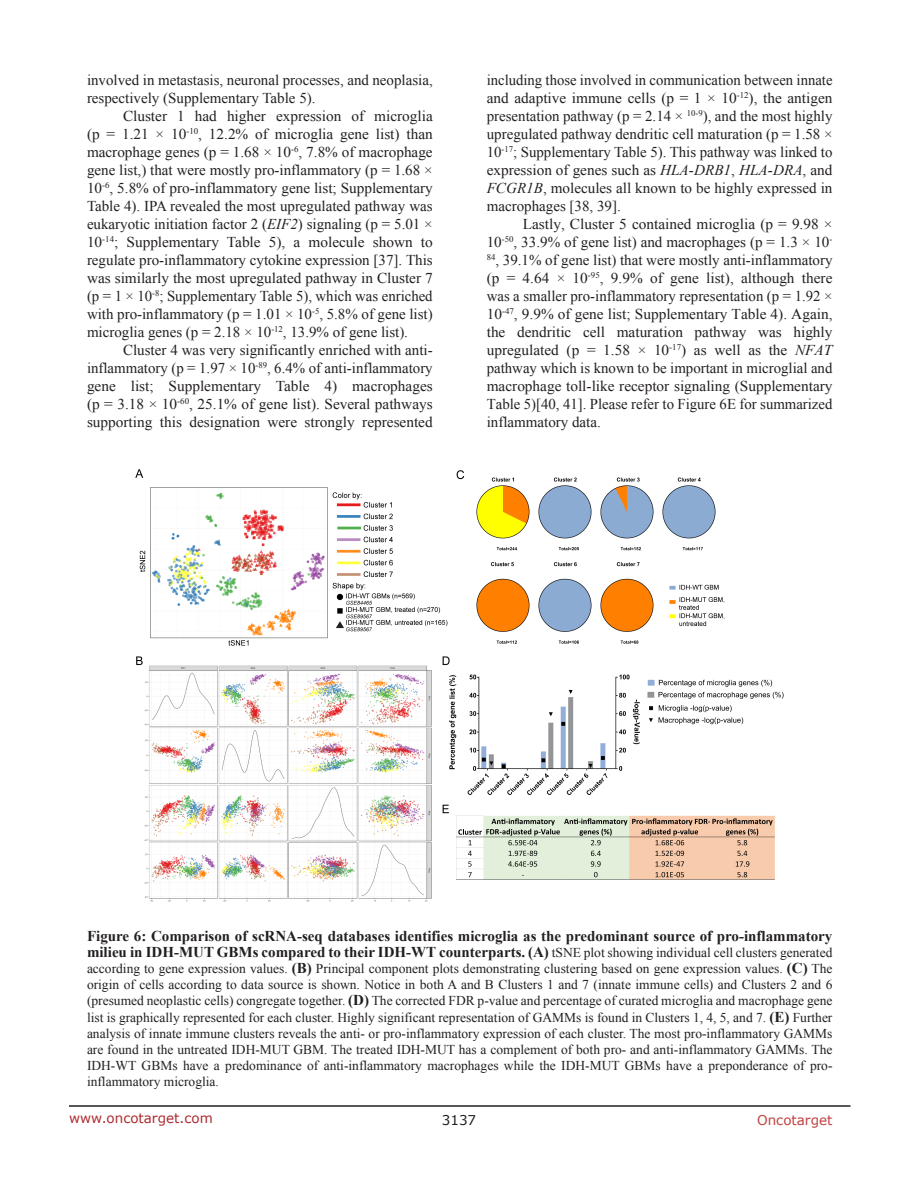
<style>
.page{position:relative;width:918px;height:1188px;background:#fff}
.page>*{position:absolute;margin:0;border:0;box-sizing:border-box;transform-origin:0 0}
.BodyText{font:15px/18px "Times New Roman";color:#231f20;text-align:justify}
.figuretext{font:700 15px/16.2px "Times New Roman";color:#231f20}
.figuretext-2{font:13.5px/16.2px "Times New Roman";color:#231f20;text-align:justify}
.t1{font:13.5px "Verdana";color:#ac2b31}
.t2{font:13.5px "Verdana";color:#c24141}
.t3{font:13.5px "Verdana";color:#231f20}
.s1{font-style:italic}
.s2{font-weight:400;font-size:13.5px}
.s3{font-weight:700;font-size:15px}
</style>
<div class="page">
<hr style="left:69px;top:1105px;width:781px;height:2px;background:#231f20">
<img style="left:135px;top:469px;width:649px;height:433px">
<p class="BodyText" style="left:87px;top:71px;width:347px">involved in metastasis, neuronal processes, and neoplasia, respectively (Supplementary Table 5).</p>
<p class="BodyText" style="left:87px;top:107px;width:347px;text-indent:36px">Cluster 1 had higher expression of microglia (p = 1.21 × 10<sup>-10</sup>, 12.2% of microglia gene list) than macrophage genes (p = 1.68 × 10<sup>-6</sup>, 7.8% of macrophage gene list,) that were mostly pro-inflammatory (p = 1.68 × 10<sup>-6</sup>, 5.8% of pro-inflammatory gene list; Supplementary Table 4). IPA revealed the most upregulated pathway was eukaryotic initiation factor 2 (<span class="s1">EIF2</span>) signaling (p = 5.01 × 10<sup>-14</sup>; Supplementary Table 5), a molecule shown to regulate pro-inflammatory cytokine expression [37]. This was similarly the most upregulated pathway in Cluster 7 (p = 1 × 10<sup>-8</sup>; Supplementary Table 5), which was enriched with pro-inflammatory (p = 1.01 × 10<sup>-5</sup>, 5.8% of gene list) microglia genes (p = 2.18 × 10<sup>-12</sup>, 13.9% of gene list).</p>
<p class="BodyText" style="left:87px;top:341px;width:347px;text-indent:36px">Cluster 4 was very significantly enriched with anti&shy;inflammatory (p = 1.97 × 10<sup>-89</sup>, 6.4% of anti-inflammatory gene list; Supplementary Table 4) macrophages (p = 3.18 × 10<sup>-60</sup>, 25.1% of gene list). Several pathways supporting this designation were strongly represented</p>
<p class="BodyText" style="left:487px;top:71px;width:347px">including those involved in communication between innate and adaptive immune cells (p = 1 × 10<sup>-12</sup>), the antigen presentation pathway (p = 2.14 × <sup>10-9</sup>), and the most highly upregulated pathway dendritic cell maturation (p = 1.58 × 10<sup>-17</sup>; Supplementary Table 5). This pathway was linked to expression of genes such as <span class="s1">HLA-DRB1</span>, <span class="s1">HLA-DRA</span>, and <span class="s1">FCGR1B</span>, molecules all known to be highly expressed in macrophages [38, 39].</p>
<p class="BodyText" style="left:487px;top:215px;width:347px;text-indent:36px">Lastly, Cluster 5 contained microglia (p = 9.98 × 10<sup>-50</sup>, 33.9% of gene list) and macrophages (p = 1.3 × 10<sup>- 84</sup>, 39.1% of gene list) that were mostly anti-inflammatory (p = 4.64 × 10<sup>-95</sup>, 9.9% of gene list), although there was a smaller pro-inflammatory representation (p = 1.92 × 10<sup>-47</sup>, 9.9% of gene list; Supplementary Table 4). Again, the dendritic cell maturation pathway was highly upregulated (p = 1.58 × 10<sup>-17</sup>) as well as the <span class="s1">NFAT </span>pathway which is known to be important in microglial and macrophage toll-like receptor signaling (Supplementary Table 5)[40, 41]. Please refer to Figure 6E for summarized inflammatory data.</p>
<p class="figuretext" style="left:87px;top:927px;width:747px">Figure 6: Comparison of scRNA-seq databases identifies microglia as the predominant source of pro-inflammatory milieu in IDH-MUT GBMs compared to their IDH-WT counterparts. (A) <span class="s2">tSNE plot showing individual cell clusters generated</span></p>
<p class="figuretext-2" style="left:87px;top:960px;width:747px">according to gene expression values. <span class="s3">(B)</span> Principal component plots demonstrating clustering based on gene expression values. <span class="s3">(C)</span> The origin of cells according to data source is shown. Notice in both A and B Clusters 1 and 7 (innate immune cells) and Clusters 2 and 6 (presumed neoplastic cells) congregate together. <span class="s3">(D)</span> The corrected FDR p-value and percentage of curated microglia and macrophage gene list is graphically represented for each cluster. Highly significant representation of GAMMs is found in Clusters 1, 4, 5, and 7. <span class="s3">(E)</span> Further analysis of innate immune clusters reveals the anti- or pro-inflammatory expression of each cluster. The most pro-inflammatory GAMMs are found in the untreated IDH-MUT GBM. The treated IDH-MUT has a complement of both pro- and anti-inflammatory GAMMs. The IDH-WT GBMs have a predominance of anti-inflammatory macrophages while the IDH-MUT GBMs have a preponderance of pro&shy;inflammatory microglia.</p>
<p class="t1" style="left:69px;top:1109px;width:145px">www.oncotarget.com</p>
<p class="t3" style="left:442px;top:1111px;width:36px">3137</p>
<p class="t2" style="left:757px;top:1111px;width:77px">Oncotarget</p>
</div>
